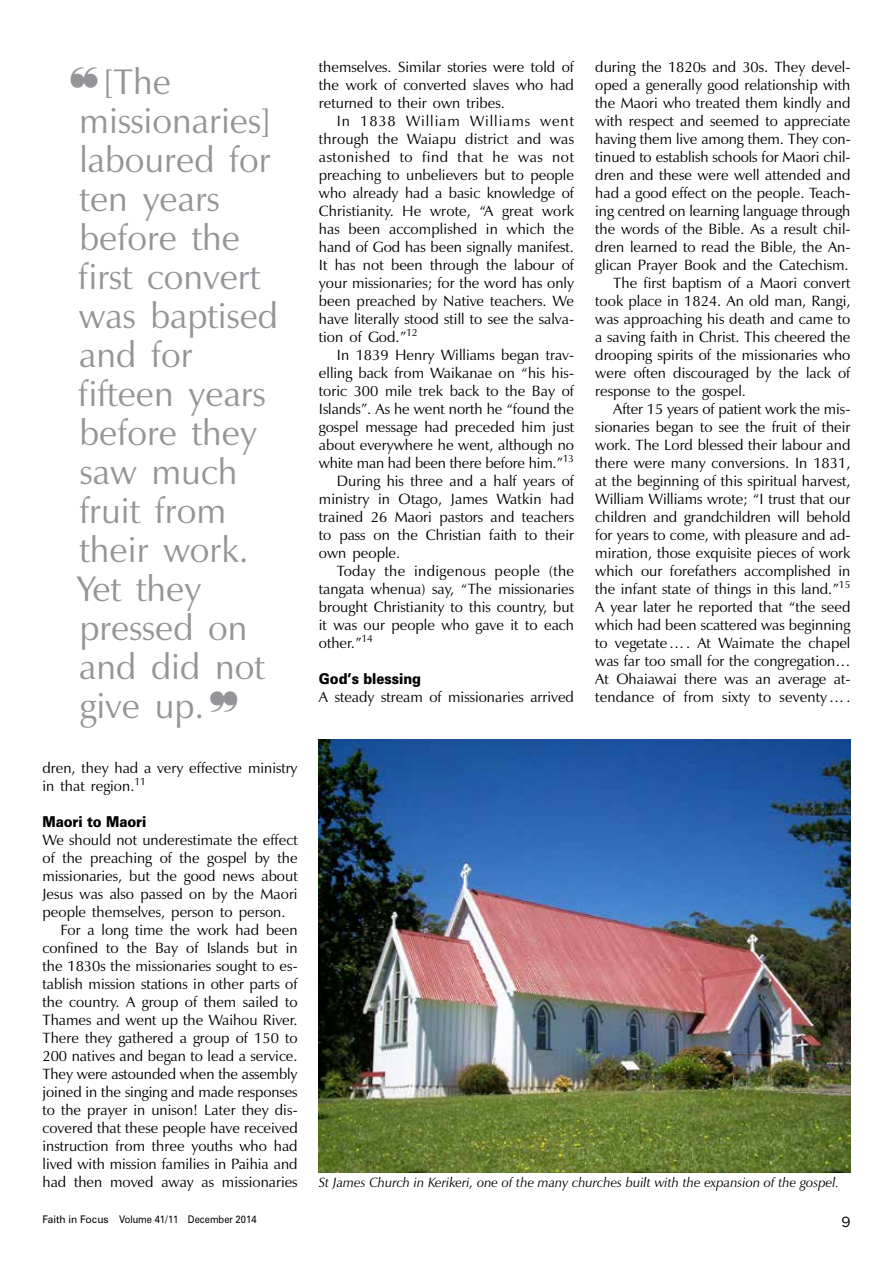
<style>
.page{position:relative;width:893px;height:1263px;background:#fff}
.page>*{position:absolute;margin:0;border:0;box-sizing:border-box;transform-origin:0 0}
.t1{font:36px/39px "Zapf Humanist 601 BT";color:#939598}
.t2{font:15px/18px "Zapf Humanist 601 BT";color:#000;text-align:justify}
.t3{font:15px "Zapf Humanist 601 BT";letter-spacing:.025em;color:#000}
.t4{font:900 15px "Zurich BT";letter-spacing:-.005em;color:#000;scale:.9 1}
.t5{font:15px "Franklin Gothic";color:#000}
.t6{font:italic 13.5px "Zapf Humanist 601 BT";color:#000}
.t7{font:10.5px "Zurich BT";color:#000}
</style>
<div class="page">
<img style="left:319px;top:740px;width:531px;height:432px">
<h1 class="t1" style="left:69px;top:62px;width:210px">❝[The missionaries] laboured for ten years before the first convert was baptised and for fifteen years before they saw much fruit from their work.<br>Yet they pressed on and did not give up.❞</h1>
<p class="t2" style="left:43px;top:759px;width:257px">dren, they had a very effective ministry in that region.<sup>11</sup></p>
<p class="t4" style="left:43px;top:812px;width:117px">Maori to Maori</p>
<p class="t2" style="left:43px;top:831px;width:257px">We should not underestimate the effect</p>
<p class="t2" style="left:43px;top:849px;width:257px">of the preaching of the gospel by the</p>
<p class="t2" style="left:43px;top:867px;width:257px">missionaries, but the good news about</p>
<p class="t2" style="left:43px;top:885px;width:257px">Jesus was also passed on by the Maori</p>
<p class="t2" style="left:43px;top:903px;width:244px">people themselves, person to person.</p>
<p class="t2" style="left:61px;top:921px;width:239px">For a long time the work had been</p>
<p class="t2" style="left:43px;top:939px;width:257px">confined to the Bay of Islands but in</p>
<p class="t2" style="left:43px;top:957px;width:257px">the 1830s the missionaries sought to es-</p>
<p class="t2" style="left:43px;top:975px;width:257px">tablish mission stations in other parts of</p>
<p class="t2" style="left:43px;top:993px;width:257px">the country. A group of them sailed to</p>
<p class="t2" style="left:43px;top:1011px;width:257px">Thames and went up the Waihou River.</p>
<p class="t2" style="left:43px;top:1029px;width:257px">There they gathered a group of 150 to</p>
<p class="t2" style="left:43px;top:1047px;width:257px">200 natives and began to lead a service.</p>
<p class="t2" style="left:43px;top:1065px;width:257px">They were astounded when the assembly</p>
<p class="t2" style="left:43px;top:1083px;width:257px">joined in the singing and made responses</p>
<p class="t2" style="left:43px;top:1101px;width:257px">to the prayer in unison! Later they dis-</p>
<p class="t2" style="left:43px;top:1119px;width:257px">covered that these people have received</p>
<p class="t2" style="left:43px;top:1137px;width:257px">instruction from three youths who had</p>
<p class="t2" style="left:43px;top:1155px;width:257px">lived with mission families in Paihia and</p>
<p class="t2" style="left:43px;top:1173px;width:257px">had then moved away as missionaries</p>
<p class="t2" style="left:319px;top:58px;width:257px">themselves. Similar stories were told of the work of converted slaves who had returned to their own tribes.</p>
<p class="t2" style="left:319px;top:112px;width:257px;text-indent:18px">In 1838 William Williams went through the Waiapu district and was astonished to find that he was not preaching to unbelievers but to people who already had a basic knowledge of Christianity. He wrote, “A great work has been accomplished in which the hand of God has been signally manifest.<br>It has not been through the labour of your missionaries; for the word has only been preached by Native teachers. We have literally stood still to see the salva&shy;tion of God.”<sup>12</sup></p>
<p class="t2" style="left:337px;top:346px;width:239px">In 1839 Henry Williams began trav-</p>
<p class="t2" style="left:319px;top:364px;width:257px">elling back from Waikanae on “his his-</p>
<p class="t2" style="left:319px;top:382px;width:257px">toric 300 mile trek back to the Bay of</p>
<p class="t2" style="left:319px;top:400px;width:257px">Islands”. As he went north he “found the</p>
<p class="t2" style="left:319px;top:418px;width:257px">gospel message had preceded him just</p>
<p class="t2" style="left:319px;top:436px;width:257px">about everywhere he went, although no</p>
<p class="t2" style="left:319px;top:454px;width:257px">white man had been there before him.”<sup>13</sup></p>
<p class="t2" style="left:337px;top:472px;width:239px">During his three and a half years of</p>
<p class="t2" style="left:319px;top:490px;width:257px">ministry in Otago, James Watkin had</p>
<p class="t2" style="left:319px;top:508px;width:257px">trained 26 Maori pastors and teachers</p>
<p class="t2" style="left:319px;top:526px;width:257px">to pass on the Christian faith to their</p>
<p class="t2" style="left:319px;top:544px;width:83px">own people.</p>
<p class="t3" style="left:337px;top:561px;width:239px">Today the indigenous people (the</p>
<p class="t2" style="left:319px;top:580px;width:257px">tangata whenua) say, “The missionaries</p>
<p class="t2" style="left:319px;top:598px;width:257px">brought Christianity to this country, but</p>
<p class="t2" style="left:319px;top:616px;width:257px">it was our people who gave it to each</p>
<p class="t2" style="left:319px;top:634px;width:56px">other.”<sup>14</sup></p>
<p class="t4" style="left:319px;top:669px;width:115px">God’s blessing</p>
<p class="t2" style="left:319px;top:688px;width:257px">A steady stream of missionaries arrived</p>
<p class="t2" style="left:595px;top:58px;width:257px">during the 1820s and 30s. They devel-</p>
<p class="t2" style="left:595px;top:76px;width:257px">oped a generally good relationship with</p>
<p class="t2" style="left:595px;top:94px;width:257px">the Maori who treated them kindly and</p>
<p class="t2" style="left:595px;top:112px;width:257px">with respect and seemed to appreciate</p>
<p class="t2" style="left:595px;top:130px;width:257px">having them live among them. They con-</p>
<p class="t2" style="left:595px;top:148px;width:257px">tinued to establish schools for Maori chil-</p>
<p class="t2" style="left:595px;top:166px;width:257px">dren and these were well attended and</p>
<p class="t2" style="left:595px;top:184px;width:257px">had a good effect on the people. Teach-</p>
<p class="t2" style="left:595px;top:202px;width:256px">ing centred on learning language through</p>
<p class="t2" style="left:595px;top:220px;width:257px">the words of the Bible. As a result chil-</p>
<p class="t2" style="left:595px;top:238px;width:257px">dren learned to read the Bible, the An-</p>
<p class="t2" style="left:595px;top:256px;width:255px">glican Prayer Book and the Catechism.</p>
<p class="t2" style="left:613px;top:274px;width:239px">The first baptism of a Maori convert</p>
<p class="t2" style="left:595px;top:292px;width:257px">took place in 1824. An old man, Rangi,</p>
<p class="t2" style="left:595px;top:310px;width:257px">was approaching his death and came to</p>
<p class="t2" style="left:595px;top:328px;width:257px">a saving faith in Christ. This cheered the</p>
<p class="t2" style="left:595px;top:346px;width:257px">drooping spirits of the missionaries who</p>
<p class="t2" style="left:595px;top:364px;width:257px">were often discouraged by the lack of</p>
<p class="t2" style="left:595px;top:382px;width:152px">response to the gospel.</p>
<p class="t2" style="left:613px;top:400px;width:239px">After 15 years of patient work the mis-</p>
<p class="t2" style="left:595px;top:418px;width:257px">sionaries began to see the fruit of their</p>
<p class="t2" style="left:595px;top:436px;width:257px">work. The Lord blessed their labour and</p>
<p class="t2" style="left:595px;top:454px;width:257px">there were many conversions. In 1831,</p>
<p class="t2" style="left:595px;top:472px;width:257px">at the beginning of this spiritual harvest,</p>
<p class="t2" style="left:595px;top:490px;width:257px">William Williams wrote; “I trust that our</p>
<p class="t2" style="left:595px;top:508px;width:257px">children and grandchildren will behold</p>
<p class="t2" style="left:595px;top:526px;width:257px">for years to come, with pleasure and ad-</p>
<p class="t2" style="left:595px;top:544px;width:257px">miration, those exquisite pieces of work</p>
<p class="t2" style="left:595px;top:562px;width:257px">which our forefathers accomplished in</p>
<p class="t2" style="left:595px;top:580px;width:257px">the infant state of things in this land.”<sup>15</sup></p>
<p class="t2" style="left:595px;top:598px;width:257px">A year later he reported that “the seed</p>
<p class="t2" style="left:595px;top:616px;width:256px">which had been scattered was beginning</p>
<p class="t2" style="left:595px;top:634px;width:257px">to vegetate…. At Waimate the chapel</p>
<p class="t2" style="left:595px;top:652px;width:257px">was far too small for the congregation…</p>
<p class="t2" style="left:595px;top:670px;width:257px">At Ohaiawai there was an average at-</p>
<p class="t2" style="left:595px;top:688px;width:257px">tendance of from sixty to seventy….</p>
<p class="t6" style="left:319px;top:1174px;width:522px">St James Church in Kerikeri, one of the many churches built with the expansion of the gospel.</p>
<p class="t7" style="left:43px;top:1213px;width:216px">Faith in Focus Volume 41/11 December 2014</p>
<p class="t5" style="left:841px;top:1213px;width:10px">9</p>
</div>
